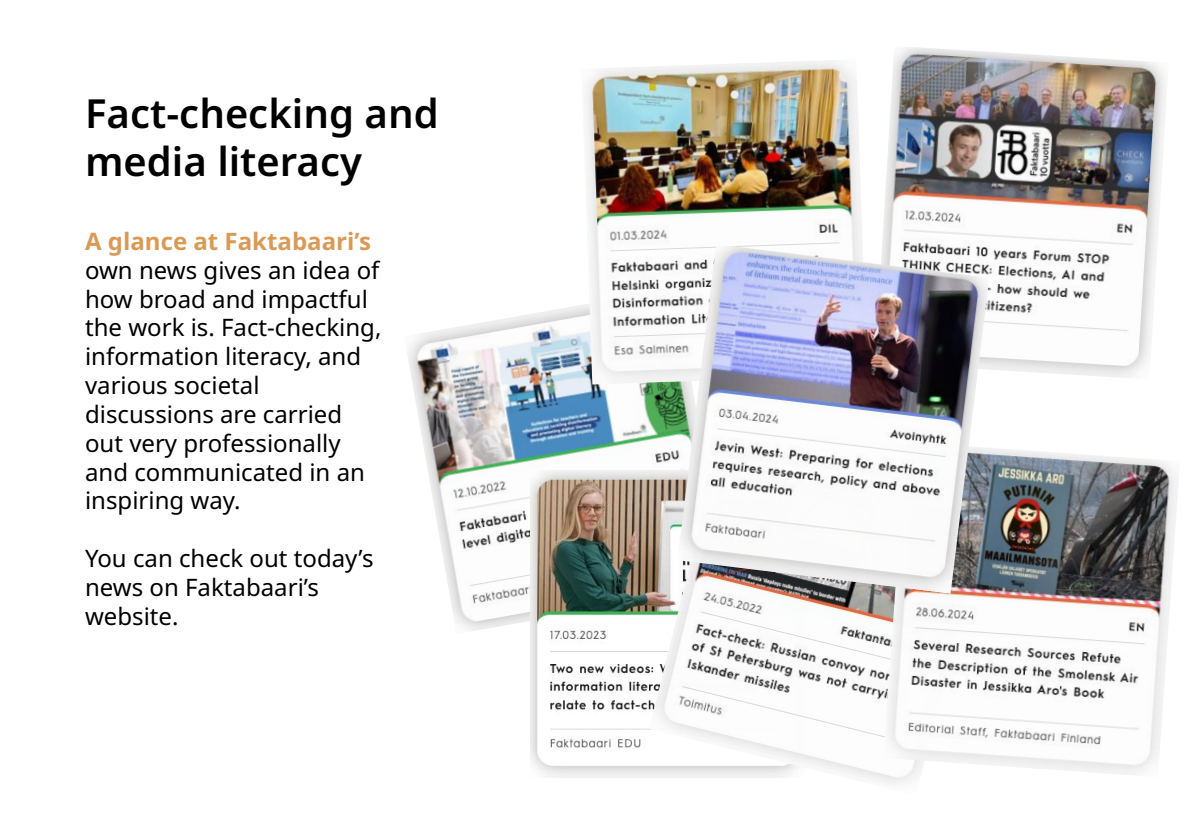
<style>
.page{position:relative;width:1191px;height:840px;background:#fff}
.page>*{position:absolute;margin:0;border:0;box-sizing:border-box;transform-origin:0 0}
.t1{font:600 40px/48px "Noto Sans";color:#000}
.t2{font:24px/28.8px "Noto Sans";color:#000}
.t3{font:700 24px "Noto Sans";color:#d99a56}
</style>
<div class="page">
<img style="left:407px;top:305px;width:270px;height:326px">
<img style="left:530px;top:470px;width:119px;height:307px">
<img style="left:581px;top:60px;width:281px;height:324px">
<img style="left:882px;top:47px;width:284px;height:331px">
<img style="left:649px;top:434px;width:267px;height:350px">
<img style="left:883px;top:448px;width:295px;height:328px">
<img style="left:677px;top:244px;width:312px;height:349px">
<h1 class="t1" style="left:85px;top:90px;width:355px">Fact-checking and media literacy</h1>
<p class="t3" style="left:85px;top:224px;width:287px">A glance at Faktabaari’s</p>
<p class="t2" style="left:85px;top:256px;width:298px">own news gives an idea of how broad and impactful the work is. Fact-checking, information literacy, and various societal discussions are carried out very professionally and communicated in an inspiring way.</p>
<p class="t2" style="left:85px;top:544px;width:290px">You can check out today’s news on Faktabaari’s website.</p>
</div>
